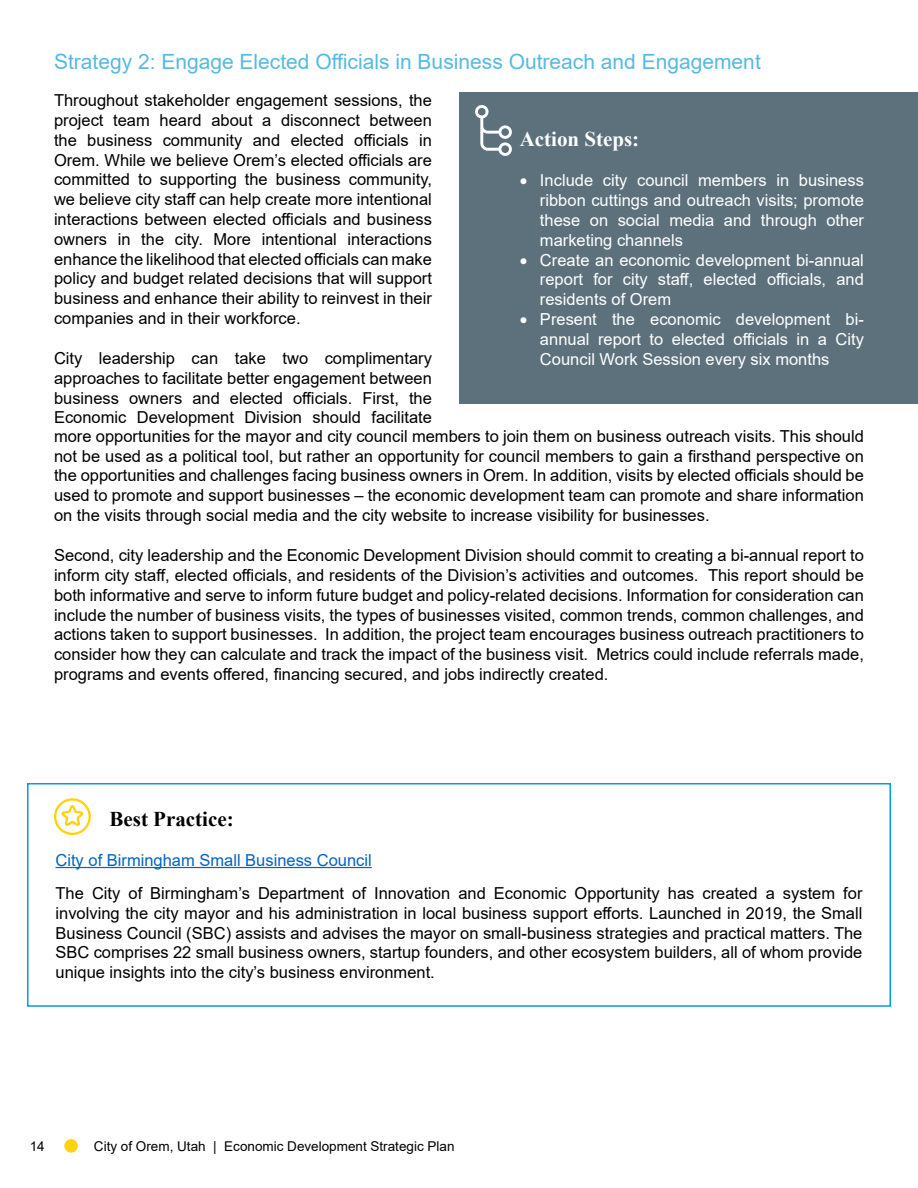
<style>
.page{position:relative;width:918px;height:1188px;background:#fff}
.page>*{position:absolute;margin:0;border:0;box-sizing:border-box;transform-origin:0 0}
.t1{font:21px "Arial";color:#55bae4}
.t2{font:700 21px "Times New Roman";color:#000}
.t3{font:700 21px "Times New Roman";color:#fff}
.t4{font:16.5px/19.8px "Arial";color:#000;text-align:justify}
.t5{font:16.5px/19.8px "Arial";color:#fff;text-align:justify}
.t6{font:16.5px "Arial";color:#0563c1}
.t7{font:13.5px "Arial";color:#000}
</style>
<div class="page">
<div style="left:459px;top:93px;width:459px;height:311px;background:#5d717d"></div>
<svg style="left:475px;top:105px;width:37px;height:51px"></svg>
<hr style="left:56px;top:867px;width:316px;height:1px;background:#0563c1">
<div style="left:27px;top:783px;width:864px;height:224px;border:2px solid #009ddc"></div>
<svg style="left:54px;top:798px;width:37px;height:37px"></svg>
<div style="left:64px;top:1139px;width:14px;height:14px;background:#ffd209;border-radius:50%"></div>
<p class="t1" style="left:54px;top:47px;width:708px">Strategy 2: Engage Elected Officials in Business Outreach and Engagement</p>
<p class="t4" style="left:54px;top:90px;width:380px">Throughout stakeholder engagement sessions, the project team heard about a disconnect between the business community and elected officials in Orem. While we believe Orem’s elected officials are committed to supporting the business community, we believe city staff can help create more intentional interactions between elected officials and business owners in the city. More intentional interactions enhance the likelihood that elected officials can make policy and budget related decisions that will support business and enhance their ability to reinvest in their companies and in their workforce.</p>
<p class="t4" style="left:54px;top:348px;width:811px;text-align:left">City leadership can take two complimentary<br>approaches to facilitate better engagement between<br>business owners and elected officials. First, the<br>Economic Development Division should facilitate<br>more opportunities for the mayor and city council members to join them on business outreach visits. This should not be used as a political tool, but rather an opportunity for council members to gain a firsthand perspective on the opportunities and challenges facing business owners in Orem. In addition, visits by elected officials should be used to promote and support businesses – the economic development team can promote and share information on the visits through social media and the city website to increase visibility for businesses.</p>
<p class="t4" style="left:54px;top:545px;width:812px">Second, city leadership and the Economic Development Division should commit to creating a bi-annual report to inform city staff, elected officials, and residents of the Division’s activities and outcomes. This report should be both informative and serve to inform future budget and policy-related decisions. Information for consideration can include the number of business visits, the types of businesses visited, common trends, common challenges, and actions taken to support businesses. In addition, the project team encourages business outreach practitioners to consider how they can calculate and track the impact of the business visit. Metrics could include referrals made, programs and events offered, financing secured, and jobs indirectly created.</p>
<p class="t3" style="left:520px;top:124px;width:121px">Action Steps:</p>
<p class="t5" style="left:540px;top:171px;width:326px;text-indent:-20px">• Include city council members in business ribbon cuttings and outreach visits; promote these on social media and through other marketing channels</p>
<p class="t5" style="left:540px;top:250px;width:325px;text-indent:-20px">• Create an economic development bi-annual report for city staff, elected officials, and residents of Orem</p>
<p class="t5" style="left:540px;top:309px;width:325px;text-indent:-20px">• Present the economic development bi&shy;annual report to elected officials in a City Council Work Session every six months</p>
<p class="t2" style="left:110px;top:804px;width:126px">Best Practice:</p>
<p class="t6" style="left:56px;top:849px;width:318px">City of Birmingham Small Business Council</p>
<p class="t4" style="left:56px;top:883px;width:809px">The City of Birmingham’s Department of Innovation and Economic Opportunity has created a system for involving the city mayor and his administration in local business support efforts. Launched in 2019, the Small Business Council (SBC) assists and advises the mayor on small-business strategies and practical matters. The SBC comprises 22 small business owners, startup founders, and other ecosystem builders, all of whom provide unique insights into the city’s business environment.</p>
<p class="t7" style="left:30px;top:1137px;width:17px">14</p>
<p class="t7" style="left:94px;top:1137px;width:362px">City of Orem, Utah | Economic Development Strategic Plan</p>
</div>
